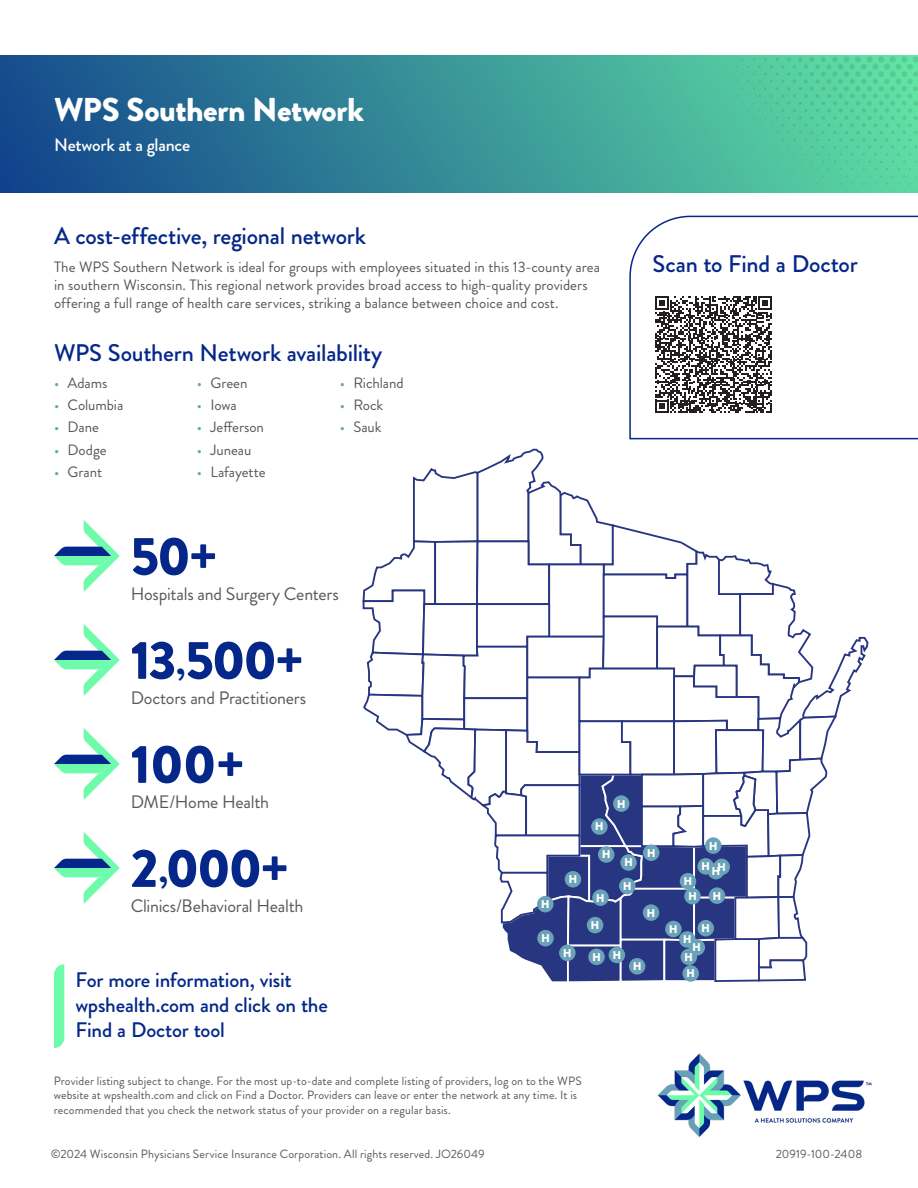
<style>
.page{position:relative;width:918px;height:1188px;background:#fff}
.page>*{position:absolute;margin:0;border:0;box-sizing:border-box;transform-origin:0 0}
.t1{font:900 54px "Brandon Grotesque";letter-spacing:-.04em;color:#042789}
.t2{font:900 33px "Brandon Grotesque";letter-spacing:-.015em;color:#fff}
.t3{font:500 24px "Brandon Grotesque";letter-spacing:-.01em;color:#042789}
.t4{font:500 21px/25.2px "Brandon Grotesque";letter-spacing:-.01em;color:#042789}
.t5{font:18px "Brandon Grotesque";letter-spacing:-.015em;color:#57585a}
.t6{font:500 18px "Brandon Grotesque";letter-spacing:-.015em;color:#fff}
.t7{font:15px/18px "Brandon Grotesque";color:#57585a}
.t8{font:12px/14.4px "Brandon Grotesque";letter-spacing:.01em;color:#57585a}
.Bullets{font:700 11.1px "Akzidenz Grotesk BE";color:#fff}
.s1{color:#69a2b7}
.s2{font-size:31.5px}
</style>
<div class="page">
<svg style="left:363px;top:449px;width:506px;height:533px"></svg>
<div style="left:613px;top:795px;width:17px;height:17px;background:#6aa2b8;border-radius:50%"></div>
<div style="left:591px;top:818px;width:17px;height:17px;background:#6aa2b8;border-radius:50%"></div>
<div style="left:705px;top:837px;width:16px;height:17px;background:#6aa2b8;border-radius:50%"></div>
<div style="left:643px;top:844px;width:16px;height:17px;background:#6aa2b8;border-radius:50%"></div>
<div style="left:620px;top:854px;width:17px;height:17px;background:#6aa2b8;border-radius:50%"></div>
<div style="left:598px;top:846px;width:17px;height:17px;background:#6aa2b8;border-radius:50%"></div>
<div style="left:565px;top:871px;width:16px;height:17px;background:#6aa2b8;border-radius:50%"></div>
<div style="left:537px;top:896px;width:17px;height:16px;background:#6aa2b8;border-radius:50%"></div>
<div style="left:537px;top:930px;width:17px;height:16px;background:#6aa2b8;border-radius:50%"></div>
<div style="left:559px;top:945px;width:17px;height:16px;background:#6aa2b8;border-radius:50%"></div>
<div style="left:588px;top:949px;width:17px;height:16px;background:#6aa2b8;border-radius:50%"></div>
<div style="left:609px;top:947px;width:16px;height:16px;background:#6aa2b8;border-radius:50%"></div>
<div style="left:629px;top:958px;width:16px;height:17px;background:#6aa2b8;border-radius:50%"></div>
<div style="left:587px;top:917px;width:16px;height:16px;background:#6aa2b8;border-radius:50%"></div>
<div style="left:592px;top:889px;width:17px;height:17px;background:#6aa2b8;border-radius:50%"></div>
<div style="left:619px;top:878px;width:17px;height:16px;background:#6aa2b8;border-radius:50%"></div>
<div style="left:643px;top:904px;width:16px;height:17px;background:#6aa2b8;border-radius:50%"></div>
<div style="left:665px;top:921px;width:17px;height:16px;background:#6aa2b8;border-radius:50%"></div>
<div style="left:679px;top:931px;width:17px;height:17px;background:#6aa2b8;border-radius:50%"></div>
<div style="left:689px;top:939px;width:16px;height:17px;background:#6aa2b8;border-radius:50%"></div>
<div style="left:681px;top:949px;width:16px;height:16px;background:#6aa2b8;border-radius:50%"></div>
<div style="left:682px;top:965px;width:17px;height:17px;background:#6aa2b8;border-radius:50%"></div>
<div style="left:698px;top:920px;width:16px;height:16px;background:#6aa2b8;border-radius:50%"></div>
<div style="left:709px;top:887px;width:16px;height:17px;background:#6aa2b8;border-radius:50%"></div>
<div style="left:684px;top:888px;width:17px;height:16px;background:#6aa2b8;border-radius:50%"></div>
<div style="left:680px;top:873px;width:16px;height:16px;background:#6aa2b8;border-radius:50%"></div>
<div style="left:697px;top:858px;width:17px;height:17px;background:#6aa2b8;border-radius:50%"></div>
<div style="left:708px;top:863px;width:16px;height:16px;background:#6aa2b8;border-radius:50%"></div>
<div style="left:713px;top:859px;width:17px;height:16px;background:#6aa2b8;border-radius:50%"></div>
<svg style="left:54px;top:520px;width:66px;height:72px"></svg>
<svg style="left:54px;top:624px;width:66px;height:72px"></svg>
<svg style="left:54px;top:728px;width:66px;height:72px"></svg>
<svg style="left:54px;top:832px;width:66px;height:72px"></svg>
<img style="left:0;top:56px;width:918px;height:137px">
<svg style="left:696px;top:56px;width:222px;height:121px;background:#55cb9f"></svg>
<svg style="left:54px;top:964px;width:10px;height:84px"></svg>
<svg style="left:629px;top:215px;width:289px;height:225px"></svg>
<div style="left:645px;top:286px;width:137px;height:137px;background:#fff"></div>
<svg style="left:655px;top:296px;width:117px;height:117px"></svg>
<img style="left:658px;top:1053px;width:214px;height:84px">
<p class="t2" style="left:54px;top:86px;width:312px">WPS Southern Network</p>
<p class="t6" style="left:54px;top:132px;width:138px">Network at a glance</p>
<p class="t3" style="left:54px;top:219px;width:314px">A cost-effective, regional network</p>
<p class="t7" style="left:54px;top:258px;width:547px">The WPS Southern Network is ideal for groups with employees situated in this 13-county area in southern Wisconsin. This regional network provides broad access to high-quality providers offering a full range of health care services, striking a balance between choice and cost.</p>
<p class="t3" style="left:54px;top:336px;width:330px">WPS Southern Network availability</p>
<p class="t7" style="left:54px;top:374px;width:55px"><span class="s1">•</span> Adams</p>
<p class="t7" style="left:54px;top:396px;width:71px"><span class="s1">•</span> Columbia</p>
<p class="t7" style="left:54px;top:418px;width:47px"><span class="s1">•</span> Dane</p>
<p class="t7" style="left:54px;top:441px;width:54px"><span class="s1">•</span> Dodge</p>
<p class="t7" style="left:54px;top:463px;width:50px"><span class="s1">•</span> Grant</p>
<p class="t7" style="left:197px;top:374px;width:52px"><span class="s1">•</span> Green</p>
<p class="t7" style="left:197px;top:396px;width:41px"><span class="s1">•</span> Iowa</p>
<p class="t7" style="left:197px;top:418px;width:69px"><span class="s1">•</span> Jefferson</p>
<p class="t7" style="left:197px;top:441px;width:56px"><span class="s1">•</span> Juneau</p>
<p class="t7" style="left:197px;top:463px;width:70px"><span class="s1">•</span> Lafayette</p>
<p class="t7" style="left:340px;top:374px;width:65px"><span class="s1">•</span> Richland</p>
<p class="t7" style="left:340px;top:396px;width:45px"><span class="s1">•</span> Rock</p>
<p class="t7" style="left:340px;top:418px;width:43px"><span class="s1">•</span> Sauk</p>
<p class="t1" style="left:131px;top:518px;width:88px">50+</p>
<p class="t5" style="left:131px;top:581px;width:210px">Hospitals and Surgery Centers</p>
<p class="t1" style="left:131px;top:622px;width:175px">13<span class="s2">,</span>500+</p>
<p class="t5" style="left:131px;top:685px;width:177px">Doctors and Practitioners</p>
<p class="t1" style="left:131px;top:726px;width:116px">100+</p>
<p class="t5" style="left:131px;top:789px;width:140px">DME/Home Health</p>
<p class="Bullets" style="left:595px;top:820px;width:10px">H</p>
<p class="Bullets" style="left:617px;top:797px;width:10px">H</p>
<p class="t3" style="left:653px;top:247px;width:207px">Scan to Find a Doctor</p>
<p class="t1" style="left:131px;top:830px;width:160px">2<span class="s2">,</span>000+</p>
<p class="t5" style="left:131px;top:893px;width:174px">Clinics/Behavioral Health</p>
<p class="t4" style="left:75px;top:967px;width:254px">For more information, visit wpshealth.com and click on the<br>Find a Doctor tool</p>
<p class="Bullets" style="left:541px;top:898px;width:10px">H</p>
<p class="Bullets" style="left:541px;top:932px;width:10px">H</p>
<p class="Bullets" style="left:569px;top:873px;width:10px">H</p>
<p class="Bullets" style="left:563px;top:947px;width:10px">H</p>
<p class="Bullets" style="left:602px;top:848px;width:10px">H</p>
<p class="Bullets" style="left:596px;top:891px;width:10px">H</p>
<p class="Bullets" style="left:591px;top:919px;width:10px">H</p>
<p class="Bullets" style="left:624px;top:856px;width:10px">H</p>
<p class="Bullets" style="left:623px;top:880px;width:10px">H</p>
<p class="Bullets" style="left:647px;top:846px;width:10px">H</p>
<p class="Bullets" style="left:647px;top:906px;width:10px">H</p>
<p class="Bullets" style="left:592px;top:950px;width:10px">H</p>
<p class="Bullets" style="left:613px;top:949px;width:10px">H</p>
<p class="Bullets" style="left:633px;top:960px;width:10px">H</p>
<p class="Bullets" style="left:709px;top:839px;width:10px">H</p>
<p class="Bullets" style="left:684px;top:875px;width:10px">H</p>
<p class="Bullets" style="left:702px;top:860px;width:10px">H</p>
<p class="Bullets" style="left:718px;top:860px;width:10px">H</p>
<p class="Bullets" style="left:712px;top:865px;width:10px">H</p>
<p class="Bullets" style="left:669px;top:923px;width:10px">H</p>
<p class="Bullets" style="left:688px;top:890px;width:10px">H</p>
<p class="Bullets" style="left:713px;top:889px;width:10px">H</p>
<p class="Bullets" style="left:702px;top:922px;width:10px">H</p>
<p class="Bullets" style="left:683px;top:933px;width:10px">H</p>
<p class="Bullets" style="left:693px;top:941px;width:10px">H</p>
<p class="Bullets" style="left:685px;top:951px;width:10px">H</p>
<p class="Bullets" style="left:687px;top:967px;width:10px">H</p>
<p class="t8" style="left:54px;top:1074px;width:530px">Provider listing subject to change. For the most up-to-date and complete listing of providers, log on to the WPS website at wpshealth.com and click on Find a Doctor. Providers can leave or enter the network at any time. It is recommended that you check the network status of your provider on a regular basis.</p>
<p class="t8" style="left:51px;top:1147px;width:436px">©2024 Wisconsin Physicians Service Insurance Corporation. All rights reserved. JO26049</p>
<p class="t8" style="left:776px;top:1147px;width:88px">20919-100-2408</p>
</div>
